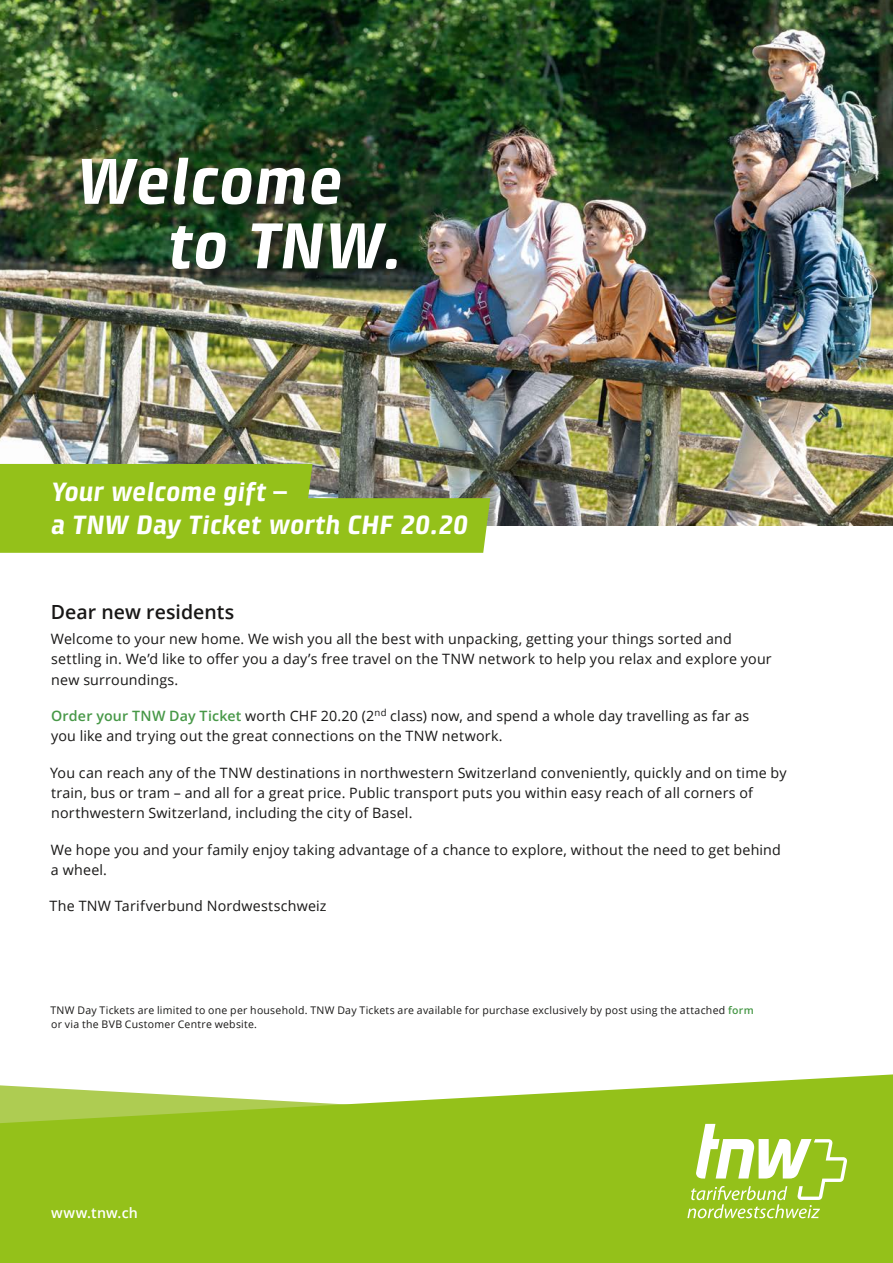
<style>
.page{position:relative;width:893px;height:1263px;background:#fff}
.page>*{position:absolute;margin:0;border:0;box-sizing:border-box;transform-origin:0 0}
.t1{font:italic 700 66px/64.5px "Klint Pro";color:#fff}
.t2{font:italic 700 27px/33px "Klint Pro";color:#fff}
.t3{font:600 19.5px "Open Sans";color:#181716}
.t4{font:14.25px/20.2px "Open Sans";letter-spacing:.015em;color:#181716}
.t5{font:600 14.25px "Open Sans";letter-spacing:.01em;color:#fff}
.t6{font:10.5px/13.5px "Open Sans";letter-spacing:.025em;color:#181716}
.s1{color:#479847}
</style>
<div class="page">
<img style="left:0;top:0;width:893px;height:525px">
<div style="left:80px;top:156px;width:330px;height:127px;background:#181716;opacity:.75"></div>
<svg style="left:0;top:464px;width:490px;height:89px;background:#92b927"></svg>
<svg style="left:0;top:1074px;width:893px;height:189px;background:#9fc733"></svg>
<svg style="left:687px;top:1124px;width:160px;height:94px"></svg>
<h1 class="t1" style="left:167px;top:149px;width:236px;text-indent:-91px">Welcome to TNW.</h1>
<h2 class="t2" style="left:51px;top:475px;width:419px">Your welcome gift –<br>a TNW Day Ticket worth CHF 20.20</h2>
<h3 class="t3" style="left:51px;top:598px;width:185px">Dear new residents</h3>
<p class="t4" style="left:51px;top:628px;width:722px">Welcome to your new home. We wish you all the best with unpacking, getting your things sorted and settling in. We’d like to offer you a day’s free travel on the TNW network to help you relax and explore your new surroundings.</p>
<p class="t4" style="left:51px;top:705px;width:700px"><span class="s1">Order your TNW Day Ticket</span> worth CHF 20.20 (2<sup>nd</sup> class) now, and spend a whole day travelling as far as you like and trying out the great connections on the TNW network.</p>
<p class="t4" style="left:50px;top:762px;width:738px">You can reach any of the TNW destinations in northwestern Switzerland conveniently, quickly and on time by train, bus or tram – and all for a great price. Public transport puts you within easy reach of all corners of northwestern Switzerland, including the city of Basel.</p>
<p class="t4" style="left:51px;top:839px;width:731px">We hope you and your family enjoy taking advantage of a chance to explore, without the need to get behind a wheel.</p>
<p class="t4" style="left:50px;top:896px;width:278px">The TNW Tarifverbund Nordwestschweiz</p>
<p class="t6" style="left:50px;top:1003px;width:705px">TNW Day Tickets are limited to one per household. TNW Day Tickets are available for purchase exclusively by post using the attached <span class="s1">form </span>or via the BVB Customer Centre website.</p>
<p class="t5" style="left:51px;top:1203px;width:88px">www.tnw.ch</p>
</div>
